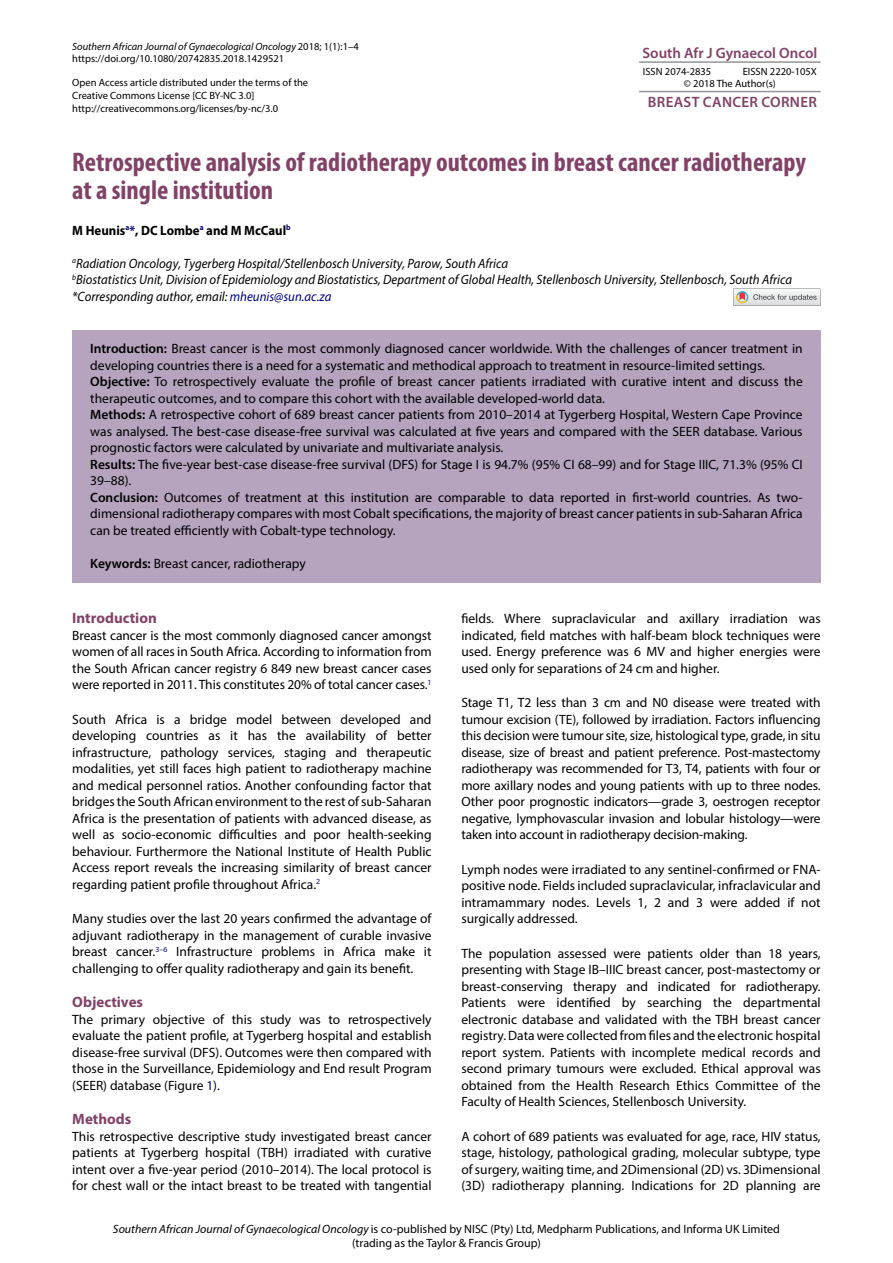
<style>
.page{position:relative;width:893px;height:1263px;background:#fff}
.page>*{position:absolute;margin:0;border:0;box-sizing:border-box;transform-origin:0 0}
.t1{font:700 condensed 27px/28.5px "Myriad Pro";color:#824267}
.t2{font:600 15px "Myriad Pro";color:#824267}
.t3{font:700 15px "Myriad Pro";color:#824267}
.t4{font:600 15px "Myriad Pro";letter-spacing:.02em;color:#824267}
.t5{font:13.5px/16.5px "Myriad Pro";color:#000;text-align:justify}
.t6{font:italic 13.5px/16.5px "Myriad Pro";color:#000;scale:.95 1}
.t7{font:700 13.5px "Myriad Pro";color:#000;scale:.95 1}
.t8{font:12px/13.5px "Myriad Pro";color:#000;text-align:center}
.t9{font:10.5px/12.6px "Myriad Pro";color:#000}
.s1{font-style:italic}
.s2{color:#000080}
.s3{font-weight:600}
</style>
<div class="page">
<hr style="left:639px;top:61px;width:182px;height:2px;background:#93959a">
<hr style="left:639px;top:91px;width:182px;height:1px;background:#93959a">
<div style="left:72px;top:331px;width:749px;height:54px;background:#b6a3be"></div>
<div style="left:72px;top:364px;width:749px;height:54px;background:#b6a3be"></div>
<div style="left:72px;top:397px;width:749px;height:70px;background:#b6a3be"></div>
<div style="left:72px;top:446px;width:749px;height:54px;background:#b6a3be"></div>
<div style="left:72px;top:479px;width:749px;height:71px;background:#b6a3be"></div>
<div style="left:72px;top:540px;width:749px;height:43px;background:#b6a3be"></div>
<svg style="left:733px;top:288px;width:88px;height:18px"></svg>
<p class="t9" style="left:72px;top:40px;width:288px"><span class="s1">Southern African Journal of Gynaecological Oncology</span> 2018; 1(1):1–4 https://doi.org/10.1080/20742835.2018.1429521</p>
<p class="t9" style="left:72px;top:76px;width:237px">Open Access article distributed under the terms of the<br>Creative Commons License [CC BY-NC 3.0] http://creativecommons.org/licenses/by-nc/3.0</p>
<h1 class="t1" style="left:72px;top:147px;width:735px">Retrospective analysis of radiotherapy outcomes in breast cancer radiotherapy at a single institution</h1>
<p class="t7" style="left:72px;top:221px;width:231px">M Heunis<sup>a</sup><span class="s2">*</span>, DC Lombe<sup>a</sup> and M McCaul<sup>b</sup></p>
<p class="t6" style="left:72px;top:255px;width:759px"><sup>a</sup>Radiation Oncology, Tygerberg Hospital/Stellenbosch University, Parow, South Africa<br><sup>b</sup>Biostatistics Unit, Division of Epidemiology and Biostatistics, Department of Global Health, Stellenbosch University, Stellenbosch, South Africa *Corresponding author, email: <span class="s2">mheunis@sun.ac.za</span></p>
<p class="t5" style="left:90px;top:340px;width:714px;text-align:left"><span class="s3">Introduction:</span> Breast cancer is the most commonly diagnosed cancer worldwide. With the challenges of cancer treatment in developing countries there is a need for a systematic and methodical approach to treatment in resource-limited settings.<br><span class="s3">Objective:</span> To retrospectively evaluate the profile of breast cancer patients irradiated with curative intent and discuss the therapeutic outcomes, and to compare this cohort with the available developed-world data.<br><span class="s3">Methods:</span> A retrospective cohort of 689 breast cancer patients from 2010–2014 at Tygerberg Hospital, Western Cape Province was analysed. The best-case disease-free survival was calculated at five years and compared with the SEER database. Various prognostic factors were calculated by univariate and multivariate analysis.<br><span class="s3">Results:</span> The five-year best-case disease-free survival (DFS) for Stage I is 94.7% (95% CI 68–99) and for Stage IIIC, 71.3% (95% CI 39–88).<br><span class="s3">Conclusion:</span> Outcomes of treatment at this institution are comparable to data reported in first-world countries. As two&shy;dimensional radiotherapy compares with most Cobalt specifications, the majority of breast cancer patients in sub-Saharan Africa can be treated efficiently with Cobalt-type technology.</p>
<p class="t5" style="left:90px;top:555px;width:217px"><span class="s3">Keywords:</span> Breast cancer, radiotherapy</p>
<p class="t2" style="left:642px;top:43px;width:176px">South Afr J Gynaecol Oncol</p>
<p class="t9" style="left:643px;top:65px;width:70px">ISSN 2074-2835</p>
<p class="t9" style="left:684px;top:65px;width:134px;text-indent:59px">EISSN 2220-105X © 2018 The Author(s)</p>
<p class="t2" style="left:695px;top:95px;width:70px">RESEARCH</p>
<p class="t4" style="left:648px;top:92px;width:171px">BREAST CANCER CORNER</p>
<p class="t3" style="left:72px;top:608px;width:86px">Introduction</p>
<p class="t5" style="left:72px;top:627px;width:361px">Breast cancer is the most commonly diagnosed cancer amongst women of all races in South Africa. According to information from the South African cancer registry 6 849 new breast cancer cases were reported in 2011. This constitutes 20% of total cancer cases.<sup>1</sup></p>
<p class="t5" style="left:72px;top:711px;width:361px">South Africa is a bridge model between developed and developing countries as it has the availability of better infrastructure, pathology services, staging and therapeutic modalities, yet still faces high patient to radiotherapy machine and medical personnel ratios. Another confounding factor that bridges the South African environment to the rest of sub-Saharan Africa is the presentation of patients with advanced disease, as well as socio-economic difficulties and poor health-seeking behaviour. Furthermore the National Institute of Health Public Access report reveals the increasing similarity of breast cancer regarding patient profile throughout Africa.<sup>2</sup></p>
<p class="t5" style="left:72px;top:910px;width:361px">Many studies over the last 20 years confirmed the advantage of adjuvant radiotherapy in the management of curable invasive breast cancer.<sup>3–6</sup> Infrastructure problems in Africa make it challenging to offer quality radiotherapy and gain its benefit.</p>
<p class="t3" style="left:72px;top:992px;width:72px">Objectives</p>
<p class="t5" style="left:72px;top:1011px;width:361px">The primary objective of this study was to retrospectively evaluate the patient profile, at Tygerberg hospital and establish disease-free survival (DFS). Outcomes were then compared with those in the Surveillance, Epidemiology and End result Program (SEER) database (Figure <span class="s2">1</span>).</p>
<p class="t3" style="left:72px;top:1109px;width:61px">Methods</p>
<p class="t5" style="left:72px;top:1128px;width:361px">This retrospective descriptive study investigated breast cancer patients at Tygerberg hospital (TBH) irradiated with curative intent over a five-year period (2010–2014). The local protocol is for chest wall or the intact breast to be treated with tangential</p>
<p class="t5" style="left:461px;top:610px;width:361px">fields. Where supraclavicular and axillary irradiation was indicated, field matches with half-beam block techniques were used. Energy preference was 6 MV and higher energies were used only for separations of 24 cm and higher.</p>
<p class="t5" style="left:461px;top:694px;width:361px">Stage T1, T2 less than 3 cm and N0 disease were treated with tumour excision (TE), followed by irradiation. Factors influencing this decision were tumour site, size, histological type, grade, in situ disease, size of breast and patient preference. Post-mastectomy radiotherapy was recommended for T3, T4, patients with four or more axillary nodes and young patients with up to three nodes.<br>Other poor prognostic indicators—grade 3, oestrogen receptor negative, lymphovascular invasion and lobular histology—were taken into account in radiotherapy decision-making.</p>
<p class="t5" style="left:461px;top:861px;width:361px">Lymph nodes were irradiated to any sentinel-confirmed or FNA&shy;positive node. Fields included supraclavicular, infraclavicular and intramammary nodes. Levels 1, 2 and 3 were added if not surgically addressed.</p>
<p class="t5" style="left:461px;top:945px;width:361px">The population assessed were patients older than 18 years, presenting with Stage IB–IIIC breast cancer, post-mastectomy or breast-conserving therapy and indicated for radiotherapy.<br>Patients were identified by searching the departmental electronic database and validated with the TBH breast cancer registry. Data were collected from files and the electronic hospital report system. Patients with incomplete medical records and second primary tumours were excluded. Ethical approval was obtained from the Health Research Ethics Committee of the Faculty of Health Sciences, Stellenbosch University.</p>
<p class="t5" style="left:461px;top:1128px;width:361px">A cohort of 689 patients was evaluated for age, race, HIV status, stage, histology, pathological grading, molecular subtype, type of surgery, waiting time, and 2Dimensional (2D) vs. 3Dimensional (3D) radiotherapy planning. Indications for 2D planning are</p>
<p class="t8" style="left:113px;top:1222px;width:668px"><span class="s1">Southern African Journal of Gynaecological Oncology</span> is co-published by NISC (Pty) Ltd, Medpharm Publications, and Informa UK Limited (trading as the Taylor &amp; Francis Group)</p>
</div>
